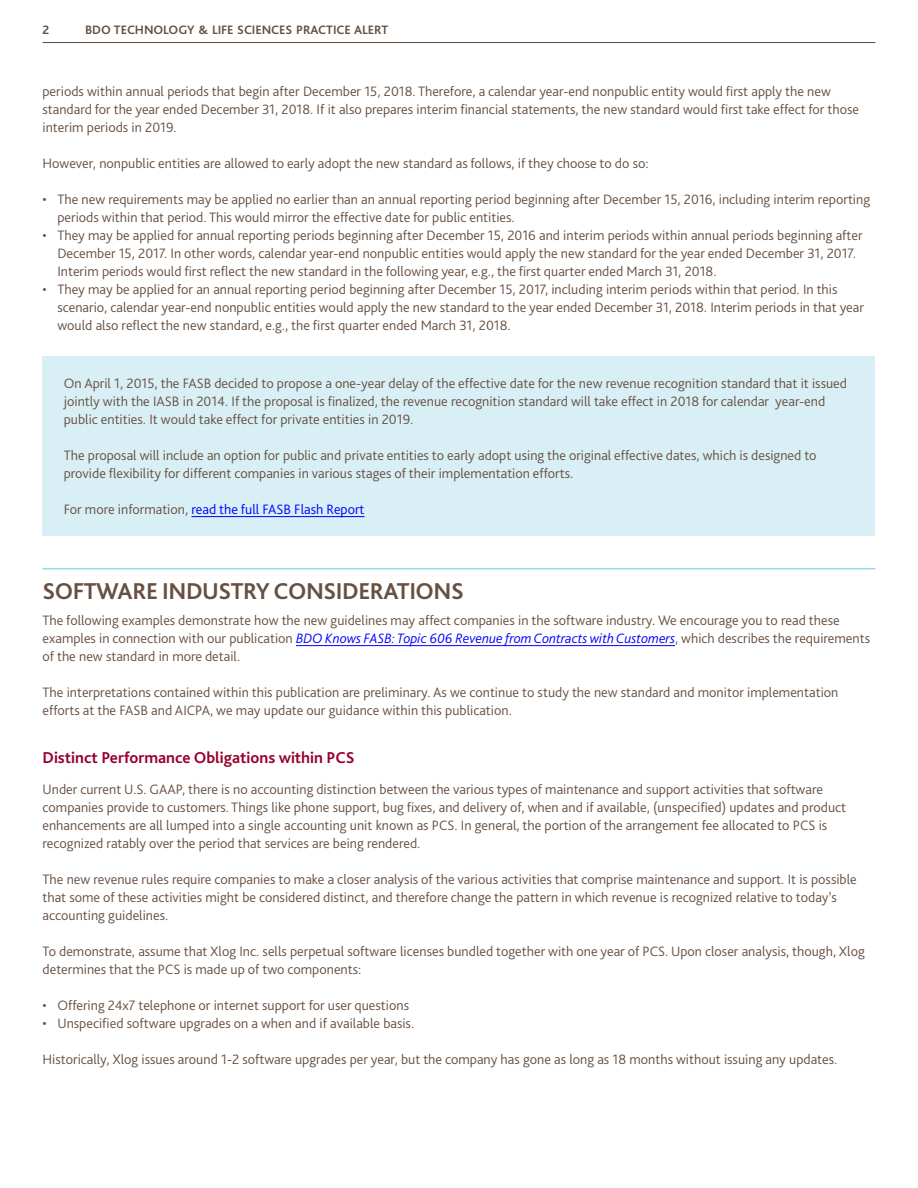
<style>
.page{position:relative;width:918px;height:1188px;background:#fff}
.page>*{position:absolute;margin:0;border:0;box-sizing:border-box;transform-origin:0 0}
.t1{font:700 24px "Bliss Pro";letter-spacing:-.02em;color:#685041}
.t2{font:700 16.5px "Bliss Pro";color:#98002e}
.t3{font:300 14.25px/18px "Bliss Pro";color:#685041}
.t4{font:300 14.25px "Bliss Pro";color:#00f}
.t5{font:700 12.75px "Bliss Pro";letter-spacing:-.005em;color:#685040}
.t6{font:700 12.75px "Bliss Pro";color:#685041}
.s1{color:#685041}
.s2{font-style:italic;color:#00f}
</style>
<div class="page">
<hr style="left:43px;top:42px;width:832px;height:1px;background:#685041">
<hr style="left:43px;top:568px;width:832px;height:1px;background:#62cae3">
<hr style="left:296px;top:645px;width:379px;height:1px;background:#00f">
<div style="left:43px;top:356px;width:832px;height:180px;background:#d8eff6"></div>
<hr style="left:191px;top:516px;width:174px;height:1px;background:#00f">
<p class="t6" style="left:43px;top:22px;width:8px">2</p>
<p class="t5" style="left:85px;top:22px;width:305px">BDO TECHNOLOGY &amp; LIFE SCIENCES PRACTICE ALERT</p>
<p class="t3" style="left:43px;top:82px;width:818px">periods within annual periods that begin after December 15, 2018. Therefore, a calendar year-end nonpublic entity would first apply the new standard for the year ended December 31, 2018. If it also prepares interim financial statements, the new standard would first take effect for those interim periods in 2019.</p>
<p class="t3" style="left:43px;top:154px;width:608px">However, nonpublic entities are allowed to early adopt the new standard as follows, if they choose to do so:</p>
<p class="t3" style="left:57px;top:190px;width:814px;text-indent:-15px">• The new requirements may be applied no earlier than an annual reporting period beginning after December 15, 2016, including interim reporting periods within that period. This would mirror the effective date for public entities.</p>
<p class="t3" style="left:57px;top:226px;width:807px;text-indent:-15px">• They may be applied for annual reporting periods beginning after December 15, 2016 and interim periods within annual periods beginning after<br>December 15, 2017. In other words, calendar year-end nonpublic entities would apply the new standard for the year ended December 31, 2017.<br>Interim periods would first reflect the new standard in the following year, e.g., the first quarter ended March 31, 2018.</p>
<p class="t3" style="left:57px;top:280px;width:808px;text-indent:-15px">• They may be applied for an annual reporting period beginning after December 15, 2017, including interim periods within that period. In this scenario, calendar year-end nonpublic entities would apply the new standard to the year ended December 31, 2018. Interim periods in that year would also reflect the new standard, e.g., the first quarter ended March 31, 2018.</p>
<p class="t3" style="left:64px;top:374px;width:785px">On April 1, 2015, the FASB decided to propose a one-year delay of the effective date for the new revenue recognition standard that it issued jointly with the IASB in 2014. If the proposal is finalized, the revenue recognition standard will take effect in 2018 for calendar year-end public entities. It would take effect for private entities in 2019.</p>
<p class="t3" style="left:64px;top:446px;width:754px">The proposal will include an option for public and private entities to early adopt using the original effective dates, which is designed to provide flexibility for different companies in various stages of their implementation efforts.</p>
<p class="t4" style="left:64px;top:501px;width:302px"><span class="s1">For more information,</span> read the full FASB Flash Report</p>
<h1 class="t1" style="left:43px;top:576px;width:423px">SOFTWARE INDUSTRY CONSIDERATIONS</h1>
<p class="t3" style="left:43px;top:611px;width:829px">The following examples demonstrate how the new guidelines may affect companies in the software industry. We encourage you to read these examples in connection with our publication <span class="s2">BDO Knows FASB: Topic 606 Revenue from Contracts with Customers</span>, which describes the requirements of the new standard in more detail.</p>
<p class="t3" style="left:43px;top:683px;width:797px">The interpretations contained within this publication are preliminary. As we continue to study the new standard and monitor implementation efforts at the FASB and AICPA, we may update our guidance within this publication.</p>
<p class="t2" style="left:43px;top:747px;width:314px">Distinct Performance Obligations within PCS</p>
<p class="t3" style="left:43px;top:780px;width:805px">Under current U.S. GAAP, there is no accounting distinction between the various types of maintenance and support activities that software companies provide to customers. Things like phone support, bug fixes, and delivery of, when and if available, (unspecified) updates and product enhancements are all lumped into a single accounting unit known as PCS. In general, the portion of the arrangement fee allocated to PCS is recognized ratably over the period that services are being rendered.</p>
<p class="t3" style="left:43px;top:870px;width:816px">The new revenue rules require companies to make a closer analysis of the various activities that comprise maintenance and support. It is possible that some of these activities might be considered distinct, and therefore change the pattern in which revenue is recognized relative to today’s accounting guidelines.</p>
<p class="t3" style="left:43px;top:942px;width:824px">To demonstrate, assume that Xlog Inc. sells perpetual software licenses bundled together with one year of PCS. Upon closer analysis, though, Xlog determines that the PCS is made up of two components:</p>
<p class="t3" style="left:43px;top:996px;width:368px">• Offering 24x7 telephone or internet support for user questions</p>
<p class="t3" style="left:43px;top:1014px;width:373px">• Unspecified software upgrades on a when and if available basis.</p>
<p class="t3" style="left:43px;top:1050px;width:796px">Historically, Xlog issues around 1-2 software upgrades per year, but the company has gone as long as 18 months without issuing any updates.</p>
</div>
